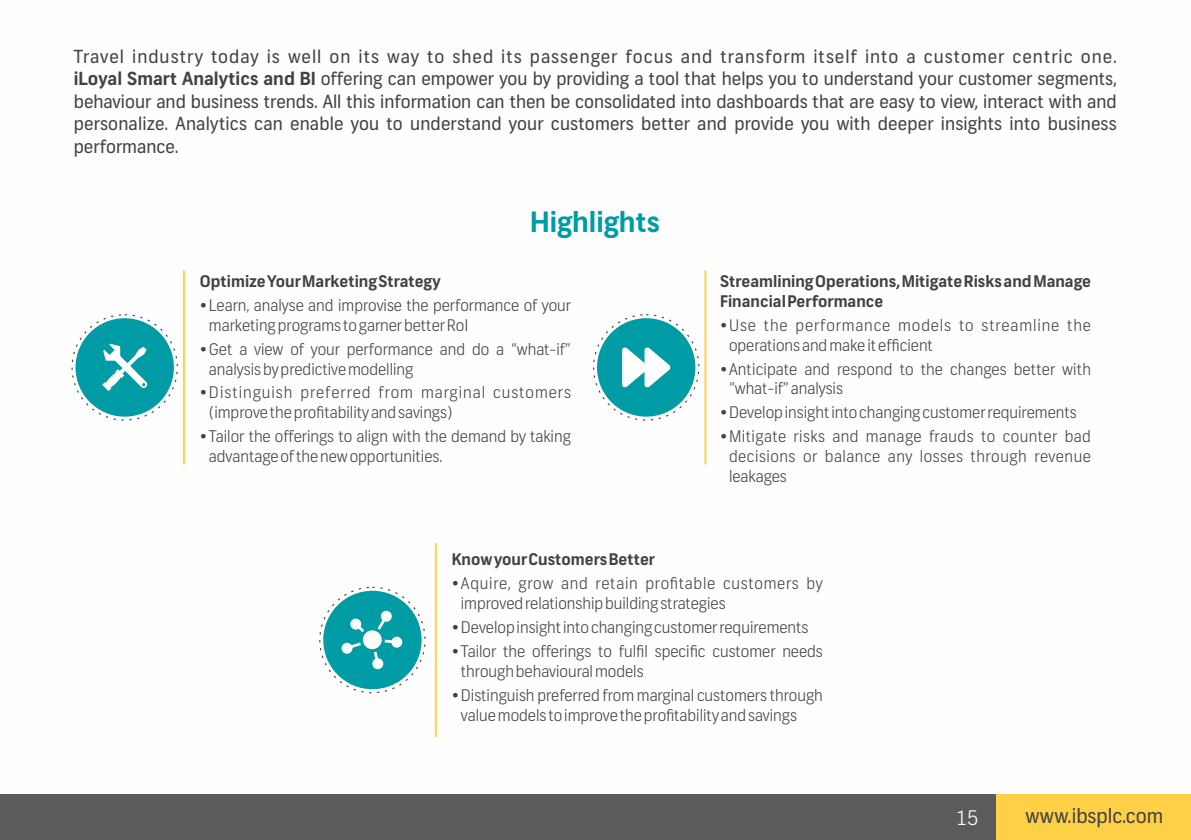
<style>
.page{position:relative;width:1191px;height:840px;background:#fff}
.page>*{position:absolute;margin:0;border:0;box-sizing:border-box;transform-origin:0 0}
.t1{font:700 28px "Frank";color:#009ca5}
.t2{font:20px "Frank";color:#434242}
.t3{font:300 20px "Frank";color:#fefefe}
.t4{font:18px/22.4px "Frank";letter-spacing:.01em;color:#434242;text-align:justify}
.t5{font:300 16px/20px "Frank";color:#434242}
.t6{font:700 16px/20px "Frank";color:#434242}
.t7{font:300 16px/20px "Frank";letter-spacing:.06em;color:#434242}
.t8{font:300 16px/20px "Frank";letter-spacing:.055em;color:#434242}
.t9{font:300 16px/20px "Frank";letter-spacing:.035em;color:#434242}
.s1{font-weight:700}
</style>
<div class="page">
<hr style="left:183px;top:270px;width:2px;height:194px;background:#fed046">
<div style="left:597px;top:318px;width:98px;height:98px;background:#009ca5;border-radius:50%"></div>
<hr style="left:704px;top:270px;width:2px;height:194px;background:#fed046">
<div style="left:323px;top:590px;width:98px;height:98px;background:#009ca5;border-radius:50%"></div>
<div style="left:76px;top:318px;width:98px;height:98px;background:#009ca5;border-radius:50%"></div>
<svg style="left:102px;top:343px;width:45px;height:48px"></svg>
<svg style="left:622px;top:347px;width:48px;height:40px"></svg>
<svg style="left:350px;top:618px;width:14px;height:14px"></svg>
<svg style="left:377px;top:610px;width:15px;height:19px"></svg>
<svg style="left:372px;top:636px;width:30px;height:32px"></svg>
<svg style="left:341px;top:642px;width:20px;height:11px"></svg>
<div style="left:363px;top:630px;width:19px;height:18px;background:#fefefe;border-radius:50%"></div>
<hr style="left:435px;top:542px;width:2px;height:194px;background:#fed046">
<div style="left:0;top:794px;width:1191px;height:45px;background:#5b5b5b"></div>
<div style="left:996px;top:794px;width:195px;height:45px;background:#fed046"></div>
<p class="t4" style="left:74px;top:47px;width:1044px">Travel industry today is well on its way to shed its passenger focus and transform itself into a customer centric one. <span class="s1">iLoyal Smart Analytics and BI</span> offering can empower you by providing a tool that helps you to understand your customer segments, behaviour and business trends. All this information can then be consolidated into dashboards that are easy to view, interact with and personalize. Analytics can enable you to understand your customers better and provide you with deeper insights into business performance.</p>
<h1 class="t1" style="left:530px;top:211px;width:131px">Highlights</h1>
<p class="t6" style="left:200px;top:272px;width:242px">Optimize Your Marketing Strategy</p>
<p class="t5" style="left:209px;top:296px;width:363px">Learn, analyse and improvise the performance of your marketing programs to garner better RoI</p>
<p class="t5" style="left:209px;top:340px;width:363px">Get a view of your performance and do a “what-if” analysis by predictive modelling</p>
<p class="t7" style="left:209px;top:384px;width:363px">Distinguish preferred from marginal customers (improve the profitability and savings)</p>
<p class="t5" style="left:209px;top:428px;width:363px">Tailor the offerings to align with the demand by taking advantage of the new opportunities.</p>
<p class="t6" style="left:720px;top:272px;width:372px">Streamlining Operations, Mitigate Risks and Manage<br>Financial Performance</p>
<p class="t8" style="left:729px;top:316px;width:363px">Use the performance models to streamline the operations and make it efficient</p>
<p class="t5" style="left:729px;top:360px;width:363px">Anticipate and respond to the changes better with “what-if” analysis</p>
<p class="t5" style="left:729px;top:402px;width:363px;line-height:24px">Develop insight into changing customer requirements<br>Mitigate risks and manage frauds to counter bad</p>
<p class="t9" style="left:729px;top:448px;width:363px">decisions or balance any losses through revenue leakages</p>
<p class="t6" style="left:452px;top:551px;width:205px">Know your Customers Better</p>
<p class="t5" style="left:461px;top:575px;width:363px">Aquire, grow and retain profitable customers by improved relationship building strategies</p>
<p class="t5" style="left:461px;top:616px;width:363px;line-height:24px">Develop insight into changing customer requirements<br>Tailor the offerings to fulfil specific customer needs</p>
<p class="t5" style="left:461px;top:660px;width:363px;line-height:24px">through behavioural models<br>Distinguish preferred from marginal customers through</p>
<p class="t5" style="left:461px;top:706px;width:337px">value models to improve the profitability and savings</p>
<p class="t3" style="left:956px;top:809px;width:24px">15</p>
<p class="t2" style="left:1025px;top:807px;width:139px">www.ibsplc.com</p>
</div>
